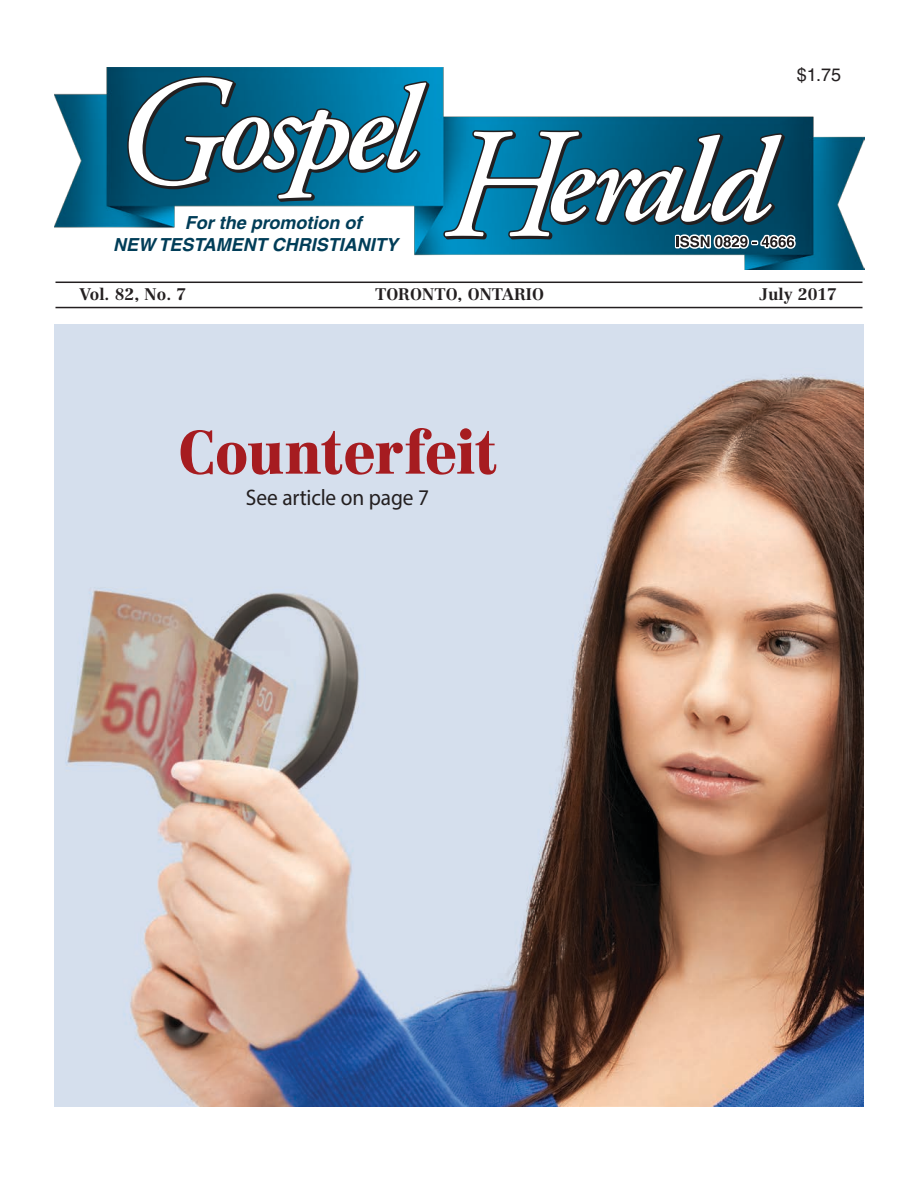
<style>
.page{position:relative;width:918px;height:1188px;background:#fff}
.page>*{position:absolute;margin:0;border:0;box-sizing:border-box;transform-origin:0 0}
.t1{font:900 60px "Centennial";letter-spacing:-.02em;color:#a61c20;scale:.95 1}
.t2{font:22.5px "Myriad Pro";letter-spacing:-.005em;color:#231f20;scale:.95 1}
.t3{font:italic 700 18px/21.6px "Helvetica";color:#003d58}
.t4{font:18px "Helvetica";color:#231f20}
.t5{font:700 16.5px "Centennial";color:#231f20}
</style>
<div class="page">
<img style="left:54px;top:67px;width:811px;height:203px">
<svg style="left:126px;top:74px;width:305px;height:129px"></svg>
<div style="left:295px;top:124px;width:7px;height:7px;background:#fff;border-radius:50%"></div>
<svg style="left:444px;top:129px;width:353px;height:126px"></svg>
<hr style="left:56px;top:282px;width:806px;height:1px;background:#231f20">
<hr style="left:56px;top:307px;width:806px;height:1px;background:#231f20">
<img style="left:54px;top:324px;width:810px;height:783px">
<p class="t4" style="left:797px;top:65px;width:46px">$1.75</p>
<p class="t3" style="left:113px;top:212px;width:286px;text-indent:71px">For the promotion of<br>NEW TESTAMENT CHRISTIANITY</p>
<p class="t5" style="left:80px;top:285px;width:108px">Vol. 82, No. 7</p>
<p class="t5" style="left:375px;top:285px;width:170px">TORONTO, ONTARIO</p>
<p class="t5" style="left:759px;top:285px;width:79px">July 2017</p>
<h1 class="t1" style="left:177px;top:415px;width:338px">Counterfeit</h1>
<p class="t2" style="left:246px;top:484px;width:194px">See article on page 7</p>
</div>
